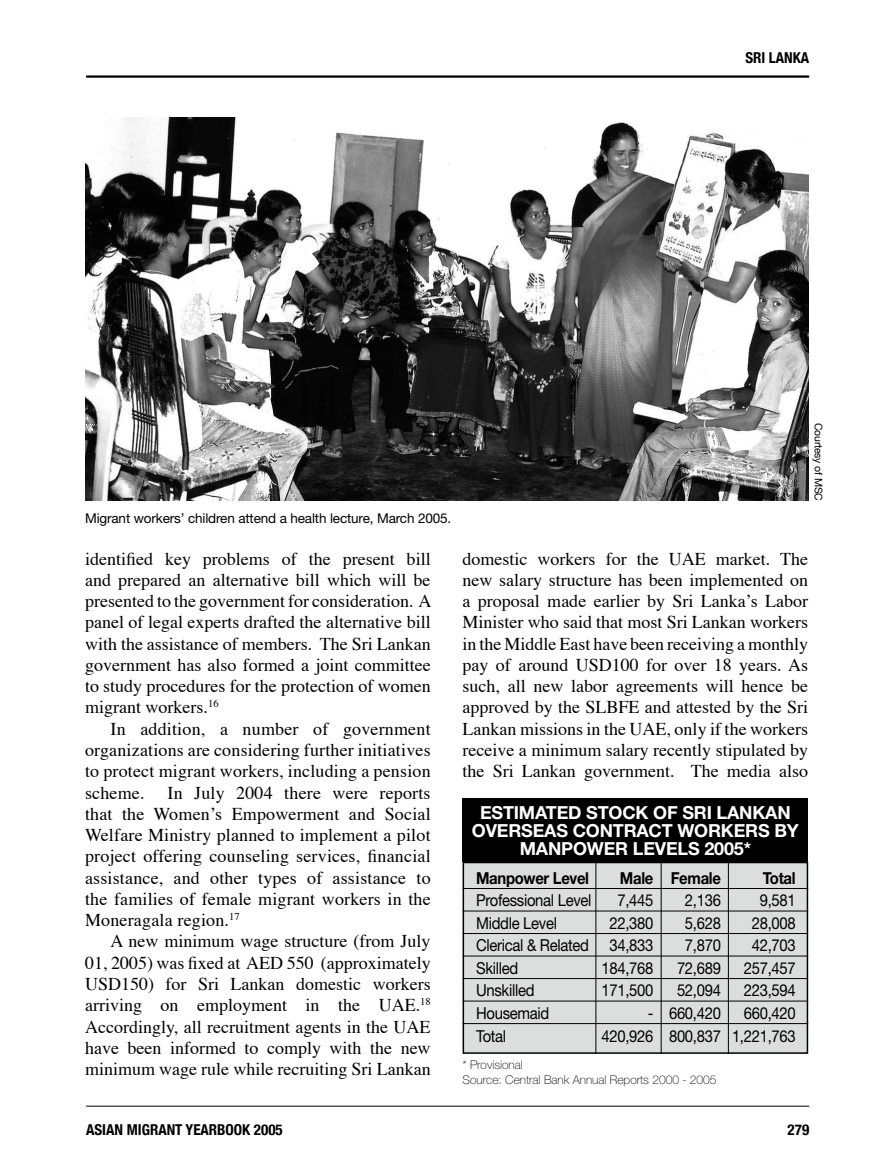
<style>
.page{position:relative;width:872px;height:1170px;background:#fff}
.page>*{position:absolute;margin:0;border:0;box-sizing:border-box;transform-origin:0 0}
.t1{font:18px/21.3px "Times";color:#000;text-align:justify}
.t2{font:700 18px "Helvetica Neue";letter-spacing:-.01em;color:#fff}
.t3{font:16.5px "Helvetica Neue";letter-spacing:-.02em;color:#000;scale:.9 1}
.t4{font:700 16.5px "Helvetica Neue";letter-spacing:-.02em;color:#000;scale:.9 1}
.t5{font:700 condensed 15px "Helvetica Neue";color:#000}
.t6{font:13.5px "Helvetica Neue";letter-spacing:-.01em;color:#000}
.t7{font:100 12px/14.4px "Helvetica Neue";color:#000}
.t8{font:10.5px "Helvetica Neue";letter-spacing:-.02em;color:#000}
</style>
<div class="page">
<hr style="left:86px;top:75px;width:723px;height:3px;background:#000">
<hr style="left:86px;top:1105px;width:723px;height:1px;background:#000">
<img style="left:85px;top:118px;width:723px;height:382px">
<div style="left:462px;top:798px;width:346px;height:63px;background:#000"></div>
<div style="left:463px;top:862px;width:344px;height:190px;background:#dcdddd"></div>
<div style="left:462px;top:861px;width:346px;height:192px;border:2px solid #000"></div>
<hr style="left:462px;top:888px;width:346px;height:1px;background:#000">
<hr style="left:462px;top:910px;width:346px;height:1px;background:#000">
<hr style="left:462px;top:933px;width:346px;height:1px;background:#000">
<hr style="left:462px;top:955px;width:346px;height:1px;background:#000">
<hr style="left:462px;top:978px;width:346px;height:1px;background:#000">
<hr style="left:462px;top:1000px;width:346px;height:1px;background:#000">
<hr style="left:462px;top:1023px;width:346px;height:1px;background:#000">
<hr style="left:728px;top:862px;width:1px;height:191px;background:#000">
<hr style="left:661px;top:862px;width:1px;height:191px;background:#000">
<hr style="left:595px;top:862px;width:1px;height:191px;background:#000">
<p class="t5" style="left:745px;top:48px;width:65px">SRI LANKA</p>
<p class="t6" style="left:85px;top:510px;width:368px">Migrant workers’ children attend a health lecture, March 2005.</p>
<p class="t1" style="left:85px;top:546px;width:348px">identified key problems of the present bill and prepared an alternative bill which will be presented to the government for consideration. A panel of legal experts drafted the alternative bill with the assistance of members. The Sri Lankan government has also formed a joint committee to study procedures for the protection of women migrant workers.<sup>16</sup></p>
<p class="t1" style="left:85px;top:716px;width:347px;text-indent:26px">In addition, a number of government organizations are considering further initiatives to protect migrant workers, including a pension scheme.</p>
<p class="t1" style="left:85px;top:780px;width:347px;text-indent:82px">In July 2004 there were reports that the Women’s Empowerment and Social Welfare Ministry planned to implement a pilot project offering counseling services, financial assistance, and other types of assistance to the families of female migrant workers in the Moneragala region.<sup>17</sup></p>
<p class="t1" style="left:85px;top:929px;width:347px;text-indent:26px">A new minimum wage structure (from July 01, 2005) was fixed at AED 550 (approximately USD150) for Sri Lankan domestic workers arriving on employment in the UAE.<sup>18<br></sup>Accordingly, all recruitment agents in the UAE have been informed to comply with the new minimum wage rule while recruiting Sri Lankan</p>
<p class="t8" style="left:824px;top:423px;width:79px;rotate:90deg">Courtesy of MSC</p>
<p class="t1" style="left:462px;top:546px;width:347px">domestic workers for the UAE market. The new salary structure has been implemented on a proposal made earlier by Sri Lanka’s Labor Minister who said that most Sri Lankan workers in the Middle East have been receiving a monthly pay of around USD100 for over 18 years. As such, all new labor agreements will hence be approved by the SLBFE and attested by the Sri Lankan missions in the UAE, only if the workers receive a minimum salary recently stipulated by the Sri Lankan government. The media also</p>
<p class="t2" style="left:480px;top:801px;width:24px">ESTIMATED</p>
<p class="t2" style="left:586px;top:801px;width:26px">STOCK</p>
<p class="t2" style="left:653px;top:801px;width:88px">OF SRI LANKAN</p>
<p class="t2" style="left:472px;top:819px;width:38px">OVERSEAS</p>
<p class="t2" style="left:572px;top:819px;width:27px">CONTRACT</p>
<p class="t2" style="left:677px;top:819px;width:15px">WORKERS</p>
<p class="t2" style="left:774px;top:819px;width:13px">BY</p>
<p class="t2" style="left:520px;top:837px;width:30px">MANPO</p>
<p class="t2" style="left:587px;top:837px;width:91px">WER LEVELS</p>
<p class="t2" style="left:704px;top:837px;width:48px">2005*</p>
<p class="t4" style="left:476px;top:867px;width:127px">MANPOWER LEVEL</p>
<p class="t4" style="left:620px;top:867px;width:114px">MALE FEMALE</p>
<p class="t4" style="left:763px;top:867px;width:38px">TOTAL</p>
<p class="t3" style="left:476px;top:890px;width:130px">Professional Level</p>
<p class="t3" style="left:617px;top:890px;width:41px">7,445</p>
<p class="t3" style="left:685px;top:890px;width:41px">2,136</p>
<p class="t3" style="left:759px;top:890px;width:41px">9,581</p>
<p class="t3" style="left:476px;top:913px;width:91px">Middle Level</p>
<p class="t3" style="left:609px;top:913px;width:50px">22,380</p>
<p class="t3" style="left:685px;top:913px;width:41px">5,628</p>
<p class="t3" style="left:751px;top:913px;width:50px">28,008</p>
<p class="t3" style="left:476px;top:935px;width:198px">Clerical &amp; Related 34,833</p>
<p class="t3" style="left:685px;top:935px;width:41px">7,870</p>
<p class="t3" style="left:751px;top:935px;width:50px">42,703</p>
<p class="t3" style="left:476px;top:958px;width:48px">Skilled</p>
<p class="t3" style="left:601px;top:958px;width:59px">184,768</p>
<p class="t3" style="left:677px;top:958px;width:50px">72,689</p>
<p class="t3" style="left:744px;top:958px;width:59px">257,457</p>
<p class="t3" style="left:476px;top:980px;width:66px">Unskilled</p>
<p class="t3" style="left:601px;top:980px;width:59px">171,500</p>
<p class="t3" style="left:677px;top:980px;width:50px">52,094</p>
<p class="t3" style="left:744px;top:980px;width:59px">223,594</p>
<p class="t3" style="left:476px;top:1003px;width:83px">Housemaid</p>
<p class="t3" style="left:647px;top:1003px;width:83px">- 660,420</p>
<p class="t3" style="left:744px;top:1003px;width:59px">660,420</p>
<p class="t3" style="left:476px;top:1025px;width:35px">Total</p>
<p class="t3" style="left:601px;top:1025px;width:217px">420,926 800,837 1,221,763</p>
<p class="t7" style="left:462px;top:1057px;width:255px">* Provisional<br>Source: Central Bank Annual Reports 2000 - 2005</p>
<p class="t5" style="left:86px;top:1120px;width:198px">ASIAN MIGRANT YEARBOOK 2005</p>
<p class="t5" style="left:787px;top:1120px;width:23px">279</p>
</div>
